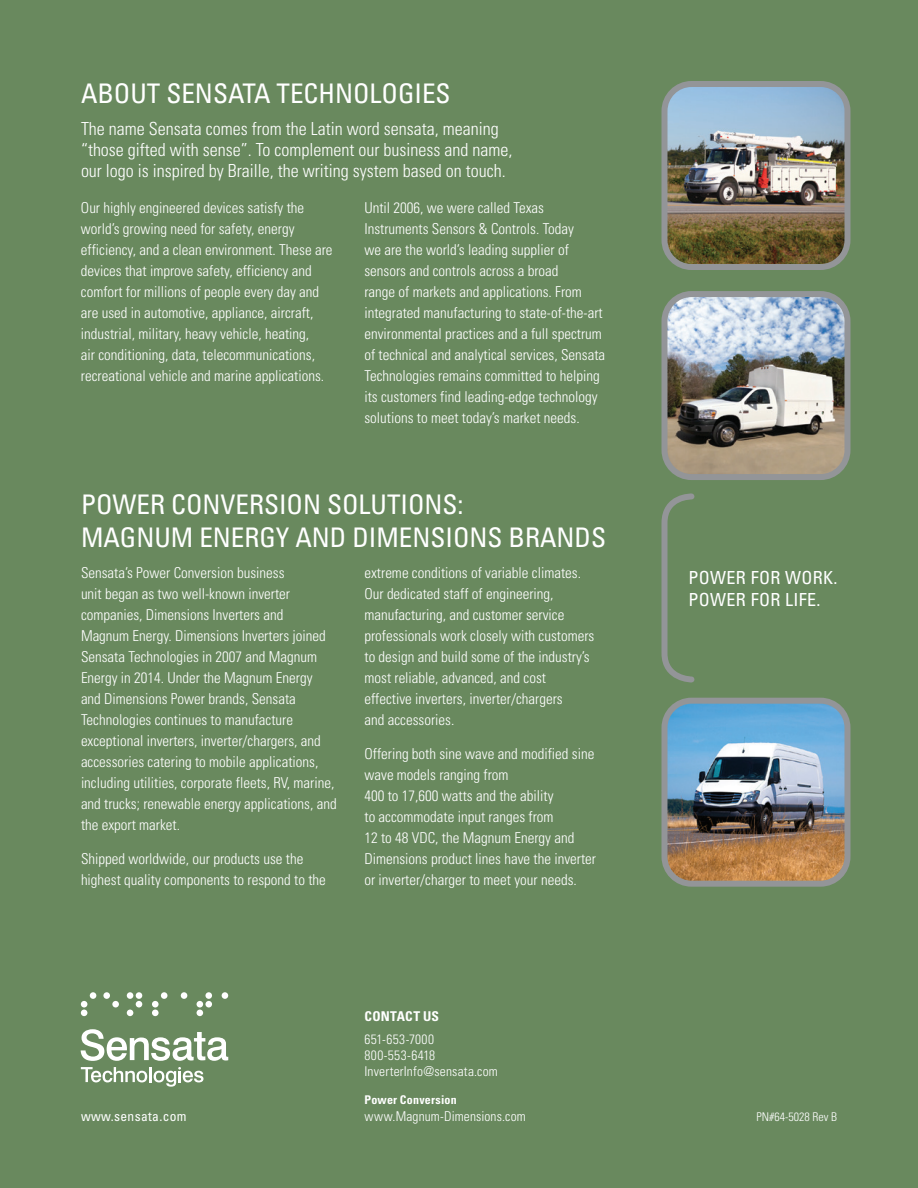
<style>
.page{position:relative;width:918px;height:1188px;background:#69895e}
.page>*{position:absolute;margin:0;border:0;box-sizing:border-box;transform-origin:0 0}
.t1{font:condensed 27px/32.4px "Univers";color:#fff}
.t2{font:300 condensed 18px/21px "Univers LT Std";color:#fff}
.t3{font:condensed 18px/21.6px "Univers";letter-spacing:.02em;color:#fff}
.t4{font:300 condensed 15px/21px "Univers LT Std";color:#fff}
.t5{font:300 condensed 13.5px/16.2px "Univers LT Std";letter-spacing:.015em;color:#fff}
.t6{font:condensed 13.5px "Univers";letter-spacing:.025em;color:#fff}
.t7{font:700 condensed 13.5px "Univers";letter-spacing:.02em;color:#fff}
.t8{font:700 condensed 12px "Univers";letter-spacing:.015em;color:#fff}
.t9{font:300 condensed 12px "Univers LT Std";color:#fff}
</style>
<div class="page">
<div style="left:103px;top:992px;width:7px;height:7px;background:#fff;border-radius:50%"></div>
<div style="left:112px;top:1001px;width:7px;height:6px;background:#fff;border-radius:50%"></div>
<div style="left:127px;top:992px;width:6px;height:7px;background:#fff;border-radius:50%"></div>
<div style="left:136px;top:992px;width:6px;height:7px;background:#fff;border-radius:50%"></div>
<svg style="left:127px;top:1001px;width:15px;height:15px"></svg>
<div style="left:161px;top:992px;width:6px;height:7px;background:#fff;border-radius:50%"></div>
<div style="left:152px;top:1001px;width:7px;height:6px;background:#fff;border-radius:50%"></div>
<div style="left:152px;top:1010px;width:7px;height:6px;background:#fff;border-radius:50%"></div>
<div style="left:205px;top:992px;width:7px;height:7px;background:#fff;border-radius:50%"></div>
<div style="left:205px;top:1001px;width:7px;height:6px;background:#fff;border-radius:50%"></div>
<svg style="left:197px;top:1001px;width:6px;height:15px"></svg>
<div style="left:222px;top:992px;width:6px;height:7px;background:#fff;border-radius:50%"></div>
<div style="left:90px;top:992px;width:6px;height:7px;background:#fff;border-radius:50%"></div>
<svg style="left:81px;top:1001px;width:6px;height:15px"></svg>
<div style="left:181px;top:992px;width:6px;height:7px;background:#fff;border-radius:50%"></div>
<svg style="left:81px;top:1029px;width:147px;height:32px"></svg>
<svg style="left:81px;top:1067px;width:66px;height:15px"></svg>
<hr style="left:149px;top:1067px;width:3px;height:15px;background:#fff">
<svg style="left:154px;top:1067px;width:49px;height:20px"></svg>
<img style="left:669px;top:298px;width:174px;height:175px">
<div style="left:662px;top:291px;width:188px;height:189px;border:6px solid #939598;border-radius:27px"></div>
<img style="left:669px;top:705px;width:174px;height:175px">
<div style="left:662px;top:698px;width:188px;height:189px;border:6px solid #939598;border-radius:27px"></div>
<img style="left:669px;top:88px;width:174px;height:175px">
<div style="left:662px;top:81px;width:188px;height:189px;border:6px solid #939598;border-radius:27px"></div>
<svg style="left:661px;top:493px;width:34px;height:190px"></svg>
<h1 class="t1" style="left:81px;top:76px;width:371px">ABOUT SENSATA TECHNOLOGIES</h1>
<p class="t2" style="left:81px;top:118px;width:433px">The name Sensata comes from the Latin word sensata, meaning “those gifted with sense”. To complement our business and name, our logo is inspired by Braille, the writing system based on touch.</p>
<p class="t4" style="left:81px;top:198px;width:253px">Our highly engineered devices satisfy the world’s growing need for safety, energy efficiency, and a clean environment. These are devices that improve safety, efficiency and comfort for millions of people every day and are used in automotive, appliance, aircraft, industrial, military, heavy vehicle, heating,<br>air conditioning, data, telecommunications, recreational vehicle and marine applications.</p>
<p class="t4" style="left:364px;top:198px;width:242px">Until 2006, we were called Texas Instruments Sensors &amp; Controls. Today<br>we are the world’s leading supplier of sensors and controls across a broad<br>range of markets and applications. From integrated manufacturing to state-of-the-art environmental practices and a full spectrum of technical and analytical services, Sensata Technologies remains committed to helping its customers find leading-edge technology solutions to meet today’s market needs.</p>
<h1 class="t1" style="left:81px;top:488px;width:527px">POWER CONVERSION SOLUTIONS:<br>MAGNUM ENERGY AND DIMENSIONS BRANDS</h1>
<p class="t4" style="left:81px;top:562px;width:257px">Sensata’s Power Conversion business<br>unit began as two well-known inverter companies, Dimensions Inverters and<br>Magnum Energy. Dimensions Inverters joined Sensata Technologies in 2007 and Magnum Energy in 2014. Under the Magnum Energy<br>and Dimensions Power brands, Sensata Technologies continues to manufacture exceptional inverters, inverter/chargers, and accessories catering to mobile applications, including utilities, corporate fleets, RV, marine, and trucks; renewable energy applications, and the export market.</p>
<p class="t4" style="left:81px;top:849px;width:246px">Shipped worldwide, our products use the highest quality components to respond to the</p>
<p class="t4" style="left:364px;top:562px;width:231px">extreme conditions of variable climates.<br>Our dedicated staff of engineering, manufacturing, and customer service professionals work closely with customers to design and build some of the industry’s most reliable, advanced, and cost effective inverters, inverter/chargers<br>and accessories.</p>
<p class="t4" style="left:364px;top:744px;width:233px">Offering both sine wave and modified sine wave models ranging from<br>400 to 17,600 watts and the ability<br>to accommodate input ranges from<br>12 to 48 VDC, the Magnum Energy and Dimensions product lines have the inverter or inverter/charger to meet your needs.</p>
<p class="t3" style="left:688px;top:567px;width:151px">POWER FOR WORK.<br>POWER FOR LIFE.</p>
<p class="t6" style="left:81px;top:1107px;width:107px">www.sensata.com</p>
<p class="t7" style="left:364px;top:1008px;width:76px">CONTACT US</p>
<p class="t5" style="left:364px;top:1031px;width:135px">651-653-7000<br>800-553-6418<br>InverterInfo@sensata.com</p>
<p class="t8" style="left:364px;top:1093px;width:94px">Power Conversion</p>
<p class="t5" style="left:364px;top:1108px;width:163px">www.Magnum-Dimensions.com</p>
<p class="t9" style="left:756px;top:1109px;width:82px">PN#64-5028 Rev B</p>
</div>
